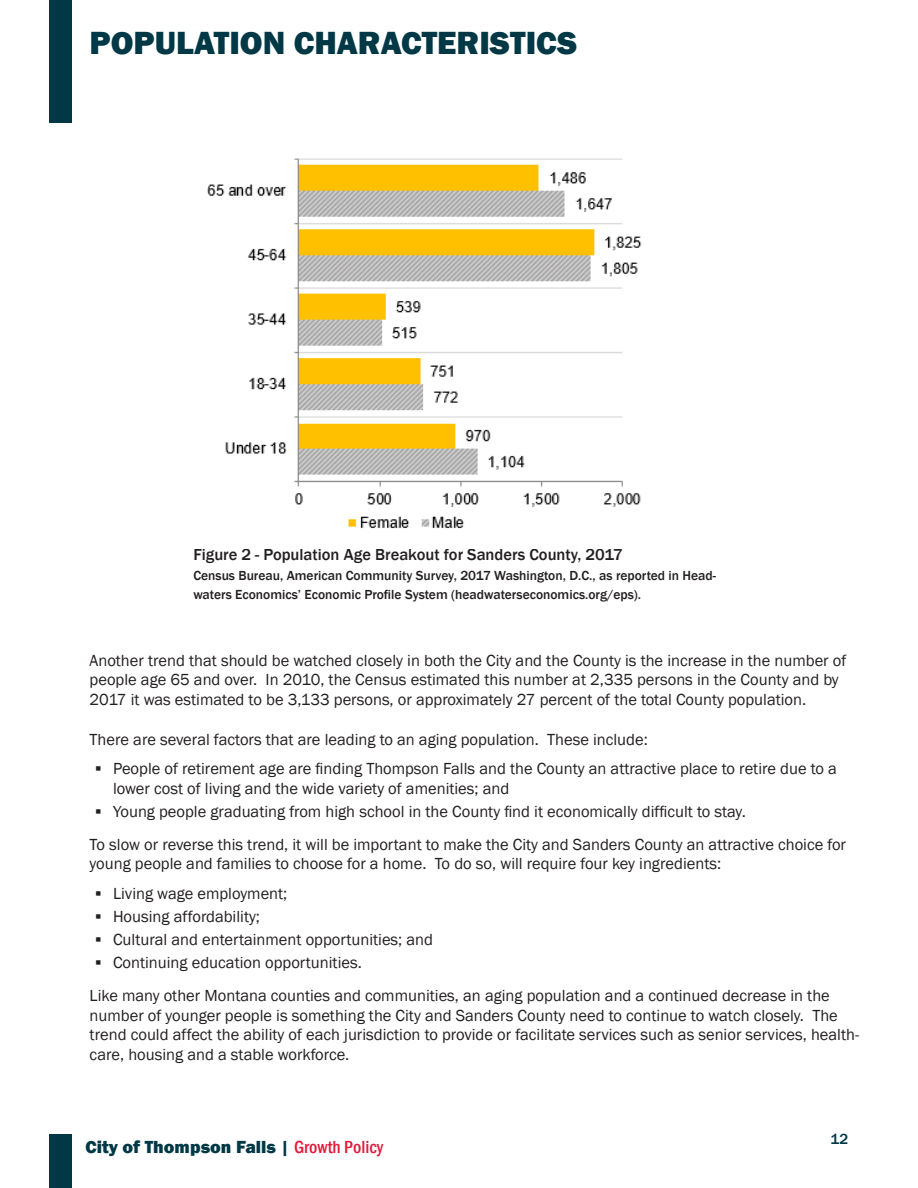
<style>
.page{position:relative;width:918px;height:1188px;background:#fff}
.page>*{position:absolute;margin:0;border:0;box-sizing:border-box;transform-origin:0 0}
.Page_Header_Title{font:800 33px "Franklin Gothic";color:#003846}
.t1{font:800 18px "Franklin Gothic";color:#003846}
.Body{font:16.5px/19.5px "Franklin Gothic";color:#231f20}
.t2{font:500 16.5px "Franklin Gothic";color:#231f20}
.t3{font:500 15px "Franklin Gothic";color:#003846}
.t4{font:500 13.5px/19.5px "Franklin Gothic";color:#231f20}
.s1{font-weight:500}
.s2{font-weight:500;font-stretch:condensed;color:#e31837}
</style>
<div class="page">
<div style="left:49px;top:1134px;width:23px;height:54px;background:#003846"></div>
<div style="left:49px;top:0;width:23px;height:123px;background:#003846"></div>
<img style="left:207px;top:158px;width:435px;height:370px">
<p class="Page_Header_Title" style="left:90px;top:22px;width:489px">POPULATION CHARACTERISTICS</p>
<p class="t2" style="left:193px;top:544px;width:431px">Figure 2 - Population Age Breakout for Sanders County, 2017</p>
<p class="t4" style="left:193px;top:565px;width:524px">Census Bureau, American Community Survey, 2017 Washington, D.C., as reported in Head&shy;waters Economics’ Economic Profile System (headwaterseconomics.org/eps).</p>
<p class="Body" style="left:90px;top:651px;width:758px">Another trend that should be watched closely in both the City and the County is the increase in the number of people age 65 and over. In 2010, the Census estimated this number at 2,335 persons in the County and by<br>2017 it was estimated to be 3,133 persons, or approximately 27 percent of the total County population.</p>
<p class="Body" style="left:90px;top:730px;width:560px">There are several factors that are leading to an aging population. These include:</p>
<p class="Body" style="left:113px;top:760px;width:726px;text-indent:-17px"><span class="s1">▪</span> People of retirement age are finding Thompson Falls and the County an attractive place to retire due to a lower cost of living and the wide variety of amenities; and</p>
<p class="Body" style="left:96px;top:802px;width:652px"><span class="s1">▪</span> Young people graduating from high school in the County find it economically difficult to stay.</p>
<p class="Body" style="left:90px;top:835px;width:758px">To slow or reverse this trend, it will be important to make the City and Sanders County an attractive choice for young people and families to choose for a home. To do so, will require four key ingredients:</p>
<p class="Body" style="left:96px;top:884px;width:193px"><span class="s1">▪</span> Living wage employment;</p>
<p class="Body" style="left:96px;top:907px;width:166px"><span class="s1">▪</span> Housing affordability;</p>
<p class="Body" style="left:96px;top:930px;width:339px"><span class="s1">▪</span> Cultural and entertainment opportunities; and</p>
<p class="Body" style="left:96px;top:953px;width:268px"><span class="s1">▪</span> Continuing education opportunities.</p>
<p class="Body" style="left:90px;top:986px;width:771px">Like many other Montana counties and communities, an aging population and a continued decrease in the number of younger people is something the City and Sanders County need to continue to watch closely. The trend could affect the ability of each jurisdiction to provide or facilitate services such as senior services, health&shy;care, housing and a stable workforce.</p>
<p class="t1" style="left:85px;top:1136px;width:299px">City of Thompson Falls | <span class="s2">Growth Policy</span></p>
<p class="t3" style="left:830px;top:1129px;width:19px">12</p>
</div>
